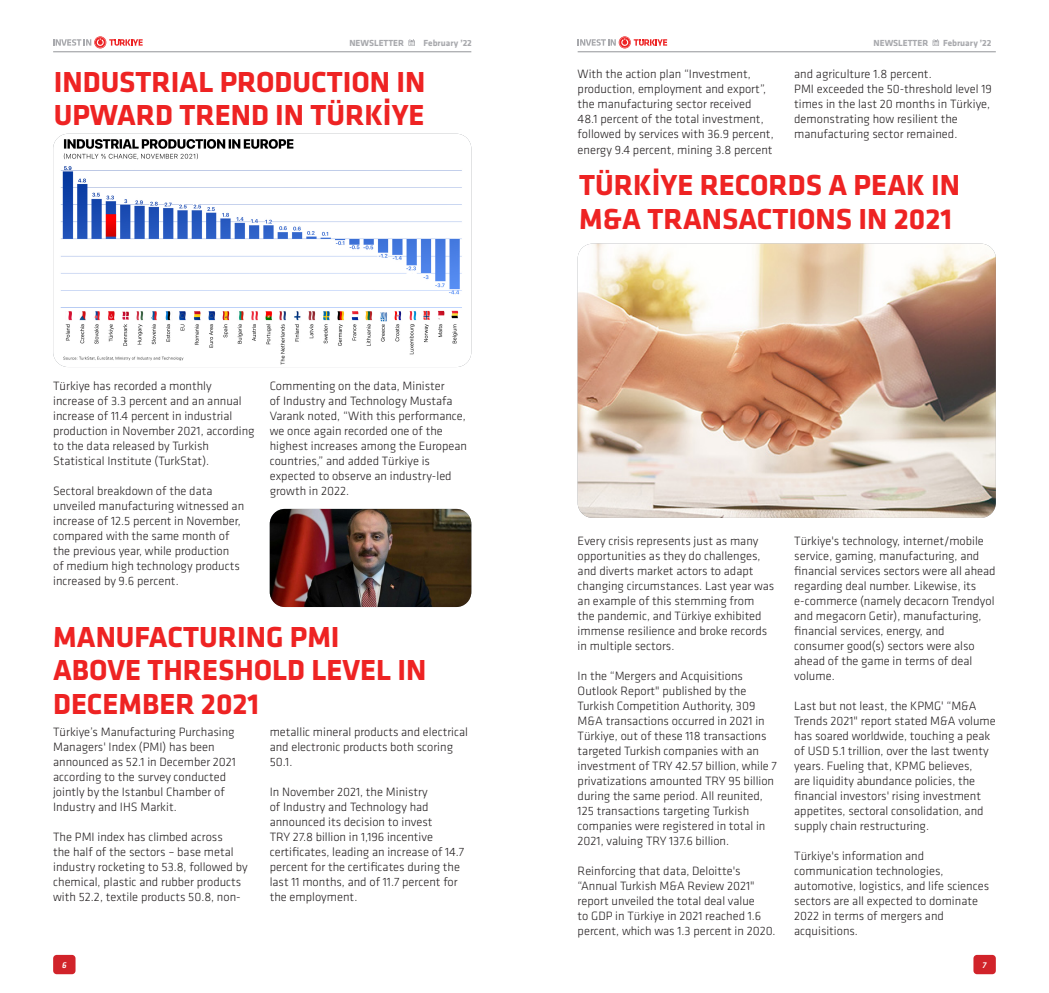
<style>
.page{position:relative;width:1049px;height:993px;background:#fff}
.page>*{position:absolute;margin:0;border:0;box-sizing:border-box;transform-origin:0 0}
.t1{font:700 30px/33.8px "Klavika";color:#ee2323}
.t2{font:300 12.5px/15px "Klavika";color:#231f20}
.t3{font:700 9.12px "Klavika";color:#a8a9ad}
.t4{font:italic 500 8.75px "Klavika";color:#fff}
</style>
<div class="page">
<svg style="left:932px;top:39px;width:7px;height:7px"></svg>
<svg style="left:408px;top:39px;width:7px;height:7px"></svg>
<div style="left:53px;top:954px;width:23px;height:19px;background:#d1232a;border-radius:4px"></div>
<div style="left:973px;top:954px;width:23px;height:19px;background:#d1232a;border-radius:4px"></div>
<img style="left:578px;top:243px;width:418px;height:274px">
<img style="left:53px;top:134px;width:418px;height:233px">
<img style="left:270px;top:508px;width:201px;height:98px">
<svg style="left:53px;top:36px;width:90px;height:12px"></svg>
<hr style="left:578px;top:52px;width:418px;height:1px;background:#939598">
<hr style="left:53px;top:52px;width:418px;height:1px;background:#939598">
<svg style="left:578px;top:36px;width:89px;height:12px"></svg>
<p class="t3" style="left:349px;top:38px;width:56px">NEWSLETTER</p>
<p class="t3" style="left:424px;top:38px;width:50px">February ’22</p>
<p class="t3" style="left:873px;top:38px;width:56px">NEWSLETTER</p>
<p class="t3" style="left:943px;top:38px;width:50px">February ’22</p>
<h1 class="t1" style="left:54px;top:65px;width:373px">INDUSTRIAL PRODUCTION IN<br>UPWARD TREND IN TÜRKİYE</h1>
<p class="t2" style="left:53px;top:378px;width:203px">Türkiye has recorded a monthly increase of 3.3 percent and an annual increase of 11.4 percent in industrial production in November 2021, according to the data released by Turkish Statistical Institute (TurkStat).</p>
<p class="t2" style="left:53px;top:483px;width:193px">Sectoral breakdown of the data unveiled manufacturing witnessed an increase of 12.5 percent in November, compared with the same month of the previous year, while production<br>of medium high technology products increased by 9.6 percent.</p>
<p class="t2" style="left:270px;top:378px;width:199px">Commenting on the data, Minister<br>of Industry and Technology Mustafa<br>Varank noted, “With this performance, we once again recorded one of the highest increases among the European countries,” and added Türkiye is expected to observe an industry-led growth in 2022.</p>
<h1 class="t1" style="left:53px;top:620px;width:375px">MANUFACTURING PMI<br>ABOVE THRESHOLD LEVEL IN<br>DECEMBER 2021</h1>
<p class="t2" style="left:53px;top:724px;width:184px">Türkiye’s Manufacturing Purchasing<br>Managers' Index (PMI) has been announced as 52.1 in December 2021 according to the survey conducted jointly by the Istanbul Chamber of<br>Industry and IHS Markit.</p>
<p class="t2" style="left:53px;top:829px;width:196px">The PMI index has climbed across<br>the half of the sectors – base metal industry rocketing to 53.8, followed by chemical, plastic and rubber products with 52.2, textile products 50.8, non-</p>
<p class="t2" style="left:270px;top:724px;width:200px">metallic mineral products and electrical and electronic products both scoring<br>50.1.</p>
<p class="t2" style="left:270px;top:784px;width:196px">In November 2021, the Ministry<br>of Industry and Technology had announced its decision to invest<br>TRY 27.8 billion in 1,196 incentive certificates, leading an increase of 14.7 percent for the certificates during the last 11 months, and of 11.7 percent for the employment.</p>
<p class="t4" style="left:62px;top:959px;width:6px">6</p>
<p class="t2" style="left:578px;top:67px;width:198px">With the action plan “Investment, production, employment and export”, the manufacturing sector received 48.1 percent of the total investment, followed by services with 36.9 percent, energy 9.4 percent, mining 3.8 percent</p>
<p class="t2" style="left:794px;top:67px;width:199px">and agriculture 1.8 percent.<br>PMI exceeded the 50-threshold level 19 times in the last 20 months in Türkiye, demonstrating how resilient the manufacturing sector remained.</p>
<h1 class="t1" style="left:579px;top:169px;width:382px">TÜRKİYE RECORDS A PEAK IN<br>M&amp;A TRANSACTIONS IN 2021</h1>
<p class="t2" style="left:578px;top:533px;width:198px">Every crisis represents just as many opportunities as they do challenges, and diverts market actors to adapt changing circumstances. Last year was an example of this stemming from the pandemic, and Türkiye exhibited immense resilience and broke records in multiple sectors.</p>
<p class="t2" style="left:578px;top:668px;width:201px">In the “Mergers and Acquisitions Outlook Report" published by the Turkish Competition Authority, 309<br>M&amp;A transactions occurred in 2021 in Türkiye, out of these 118 transactions targeted Turkish companies with an investment of TRY 42.57 billion, while 7 privatizations amounted TRY 95 billion during the same period. All reunited, 125 transactions targeting Turkish companies were registered in total in 2021, valuing TRY 137.6 billion.</p>
<p class="t2" style="left:578px;top:863px;width:199px">Reinforcing that data, Deloitte's “Annual Turkish M&amp;A Review 2021" report unveiled the total deal value<br>to GDP in Türkiye in 2021 reached 1.6 percent, which was 1.3 percent in 2020.</p>
<p class="t2" style="left:794px;top:533px;width:203px">Türkiye's technology, internet/mobile service, gaming, manufacturing, and financial services sectors were all ahead regarding deal number. Likewise, its e-commerce (namely decacorn Trendyol and megacorn Getir), manufacturing, financial services, energy, and consumer good(s) sectors were also ahead of the game in terms of deal volume.</p>
<p class="t2" style="left:794px;top:698px;width:203px">Last but not least, the KPMG' “M&amp;A Trends 2021" report stated M&amp;A volume has soared worldwide, touching a peak of USD 5.1 trillion, over the last twenty years. Fueling that, KPMG believes,<br>are liquidity abundance policies, the financial investors' rising investment appetites, sectoral consolidation, and supply chain restructuring.</p>
<p class="t2" style="left:794px;top:848px;width:196px">Türkiye's information and communication technologies, automotive, logistics, and life sciences sectors are all expected to dominate<br>2022 in terms of mergers and acquisitions.</p>
<p class="t4" style="left:982px;top:959px;width:5px">7</p>
</div>
